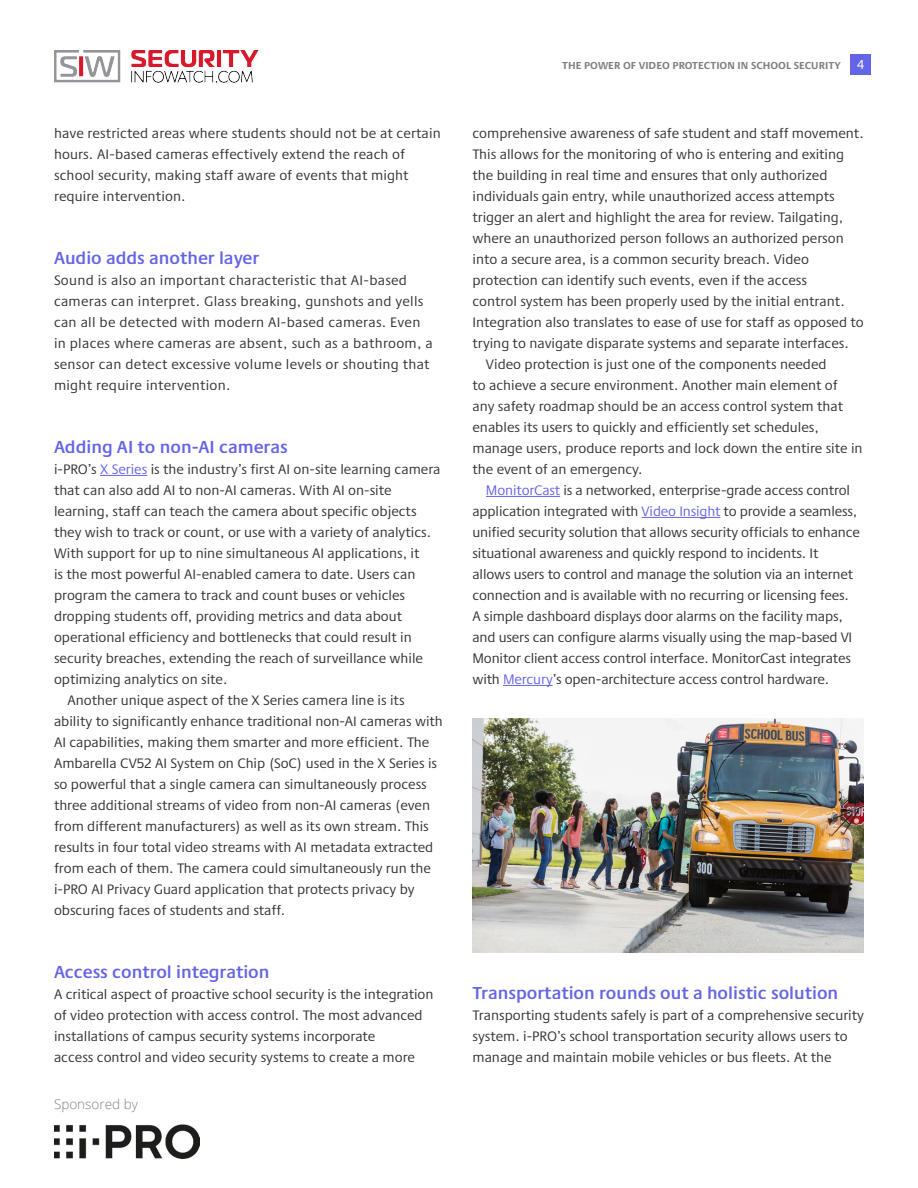
<style>
.page{position:relative;width:918px;height:1188px;background:#fff}
.page>*{position:absolute;margin:0;border:0;box-sizing:border-box;transform-origin:0 0}
.t1{font:600 18px "Praxis Next";color:#6464e6}
.t2{font:14.25px/21px "Praxis Next";color:#333}
.t3{font:14.25px/21px "Praxis Next";letter-spacing:.02em;color:#333}
.t4{font:300 13.5px "Open Sans";color:#808080}
.t5{font:700 10.5px "Praxis Next";letter-spacing:.005em;color:#808080}
.s1{color:#6464e6}
.s2{font-weight:400;font-size:13.5px;color:#fff}
</style>
<div class="page">
<img style="left:54px;top:50px;width:204px;height:32px">
<div style="left:850px;top:54px;width:21px;height:21px;background:#6464e6"></div>
<img style="left:54px;top:1124px;width:145px;height:35px">
<hr style="left:100px;top:475px;width:47px;height:1px;background:#6464e6">
<hr style="left:486px;top:496px;width:74px;height:1px;background:#6464e6">
<hr style="left:642px;top:517px;width:78px;height:1px;background:#6464e6">
<hr style="left:503px;top:685px;width:50px;height:1px;background:#6464e6">
<img style="left:472px;top:718px;width:392px;height:235px">
<p class="t2" style="left:54px;top:122px;width:388px">have restricted areas where students should not be at certain hours. AI-based cameras effectively extend the reach of school security, making staff aware of events that might require intervention.</p>
<p class="t1" style="left:54px;top:244px;width:207px">Audio adds another layer</p>
<p class="t3" style="left:54px;top:269px;width:380px">Sound is also an important characteristic that AI-based cameras can interpret. Glass breaking, gunshots and yells can all be detected with modern AI-based cameras. Even in places where cameras are absent, such as a bathroom, a sensor can detect excessive volume levels or shouting that might require intervention.</p>
<p class="t1" style="left:54px;top:433px;width:235px">Adding AI to non-AI cameras</p>
<p class="t2" style="left:54px;top:458px;width:388px">i-PRO’s <span class="s1">X Series</span> is the industry’s first AI on-site learning camera</p>
<p class="t2" style="left:54px;top:479px;width:339px">that can also add AI to non-AI cameras. With AI on-site</p>
<p class="t2" style="left:54px;top:500px;width:364px">learning, staff can teach the camera about specific objects</p>
<p class="t2" style="left:54px;top:521px;width:379px">they wish to track or count, or use with a variety of analytics.</p>
<p class="t2" style="left:54px;top:542px;width:367px">With support for up to nine simultaneous AI applications, it</p>
<p class="t2" style="left:54px;top:563px;width:363px">is the most powerful AI-enabled camera to date. Users can</p>
<p class="t2" style="left:54px;top:584px;width:353px">program the camera to track and count buses or vehicles</p>
<p class="t2" style="left:54px;top:605px;width:350px">dropping students off, providing metrics and data about</p>
<p class="t2" style="left:54px;top:626px;width:359px">operational efficiency and bottlenecks that could result in</p>
<p class="t2" style="left:54px;top:647px;width:371px">security breaches, extending the reach of surveillance while</p>
<p class="t2" style="left:54px;top:668px;width:175px">optimizing analytics on site.</p>
<p class="t2" style="left:67px;top:689px;width:339px">Another unique aspect of the X Series camera line is its</p>
<p class="t2" style="left:54px;top:710px;width:390px">ability to significantly enhance traditional non-AI cameras with</p>
<p class="t2" style="left:54px;top:731px;width:377px">AI capabilities, making them smarter and more efficient. The</p>
<p class="t2" style="left:54px;top:752px;width:385px">Ambarella CV52 AI System on Chip (SoC) used in the X Series is</p>
<p class="t2" style="left:54px;top:773px;width:374px">so powerful that a single camera can simultaneously process</p>
<p class="t2" style="left:54px;top:794px;width:378px">three additional streams of video from non-AI cameras (even</p>
<p class="t2" style="left:54px;top:815px;width:376px">from different manufacturers) as well as its own stream. This</p>
<p class="t2" style="left:54px;top:836px;width:381px">results in four total video streams with AI metadata extracted</p>
<p class="t2" style="left:54px;top:857px;width:378px">from each of them. The camera could simultaneously run the</p>
<p class="t2" style="left:54px;top:878px;width:362px">i-PRO AI Privacy Guard application that protects privacy by</p>
<p class="t2" style="left:54px;top:899px;width:233px">obscuring faces of students and staff.</p>
<p class="t1" style="left:54px;top:958px;width:217px">Access control integration</p>
<p class="t2" style="left:54px;top:983px;width:381px">A critical aspect of proactive school security is the integration of video protection with access control. The most advanced installations of campus security systems incorporate<br>access control and video security systems to create a more</p>
<p class="t4" style="left:54px;top:1094px;width:85px">Sponsored by</p>
<p class="t5" style="left:562px;top:57px;width:304px">THE POWER OF VIDEO PROTECTION IN SCHOOL SECURITY <span class="s2">4</span></p>
<p class="t2" style="left:472px;top:122px;width:393px">comprehensive awareness of safe student and staff movement.</p>
<p class="t2" style="left:472px;top:143px;width:373px">This allows for the monitoring of who is entering and exiting</p>
<p class="t2" style="left:472px;top:164px;width:356px">the building in real time and ensures that only authorized</p>
<p class="t2" style="left:472px;top:185px;width:364px">individuals gain entry, while unauthorized access attempts</p>
<p class="t2" style="left:472px;top:206px;width:372px">trigger an alert and highlight the area for review. Tailgating,</p>
<p class="t2" style="left:472px;top:227px;width:373px">where an unauthorized person follows an authorized person</p>
<p class="t2" style="left:472px;top:248px;width:338px">into a secure area, is a common security breach. Video</p>
<p class="t2" style="left:472px;top:269px;width:336px">protection can identify such events, even if the access</p>
<p class="t2" style="left:472px;top:290px;width:374px">control system has been properly used by the initial entrant.</p>
<p class="t2" style="left:472px;top:311px;width:393px">Integration also translates to ease of use for staff as opposed to</p>
<p class="t2" style="left:472px;top:332px;width:378px">trying to navigate disparate systems and separate interfaces.</p>
<p class="t2" style="left:486px;top:353px;width:342px">Video protection is just one of the components needed</p>
<p class="t2" style="left:472px;top:374px;width:367px">to achieve a secure environment. Another main element of</p>
<p class="t2" style="left:472px;top:395px;width:372px">any safety roadmap should be an access control system that</p>
<p class="t2" style="left:472px;top:416px;width:348px">enables its users to quickly and efficiently set schedules,</p>
<p class="t2" style="left:472px;top:437px;width:392px">manage users, produce reports and lock down the entire site in</p>
<p class="t2" style="left:472px;top:458px;width:171px">the event of an emergency.</p>
<p class="t2" style="left:486px;top:479px;width:366px"><span class="s1">MonitorCast</span> is a networked, enterprise-grade access control</p>
<p class="t2" style="left:472px;top:500px;width:386px">application integrated with <span class="s1">Video Insight</span> to provide a seamless,</p>
<p class="t2" style="left:472px;top:521px;width:389px">unified security solution that allows security officials to enhance</p>
<p class="t2" style="left:472px;top:542px;width:347px">situational awareness and quickly respond to incidents. It</p>
<p class="t2" style="left:472px;top:563px;width:382px">allows users to control and manage the solution via an internet</p>
<p class="t2" style="left:472px;top:584px;width:378px">connection and is available with no recurring or licensing fees.</p>
<p class="t2" style="left:472px;top:605px;width:372px">A simple dashboard displays door alarms on the facility maps,</p>
<p class="t2" style="left:472px;top:626px;width:381px">and users can configure alarms visually using the map-based VI</p>
<p class="t2" style="left:472px;top:647px;width:380px">Monitor client access control interface. MonitorCast integrates</p>
<p class="t2" style="left:472px;top:668px;width:358px">with <span class="s1">Mercury</span>’s open-architecture access control hardware.</p>
<p class="t1" style="left:472px;top:979px;width:367px">Transportation rounds out a holistic solution</p>
<p class="t2" style="left:472px;top:1004px;width:393px">Transporting students safely is part of a comprehensive security system. i-PRO’s school transportation security allows users to manage and maintain mobile vehicles or bus fleets. At the</p>
</div>
